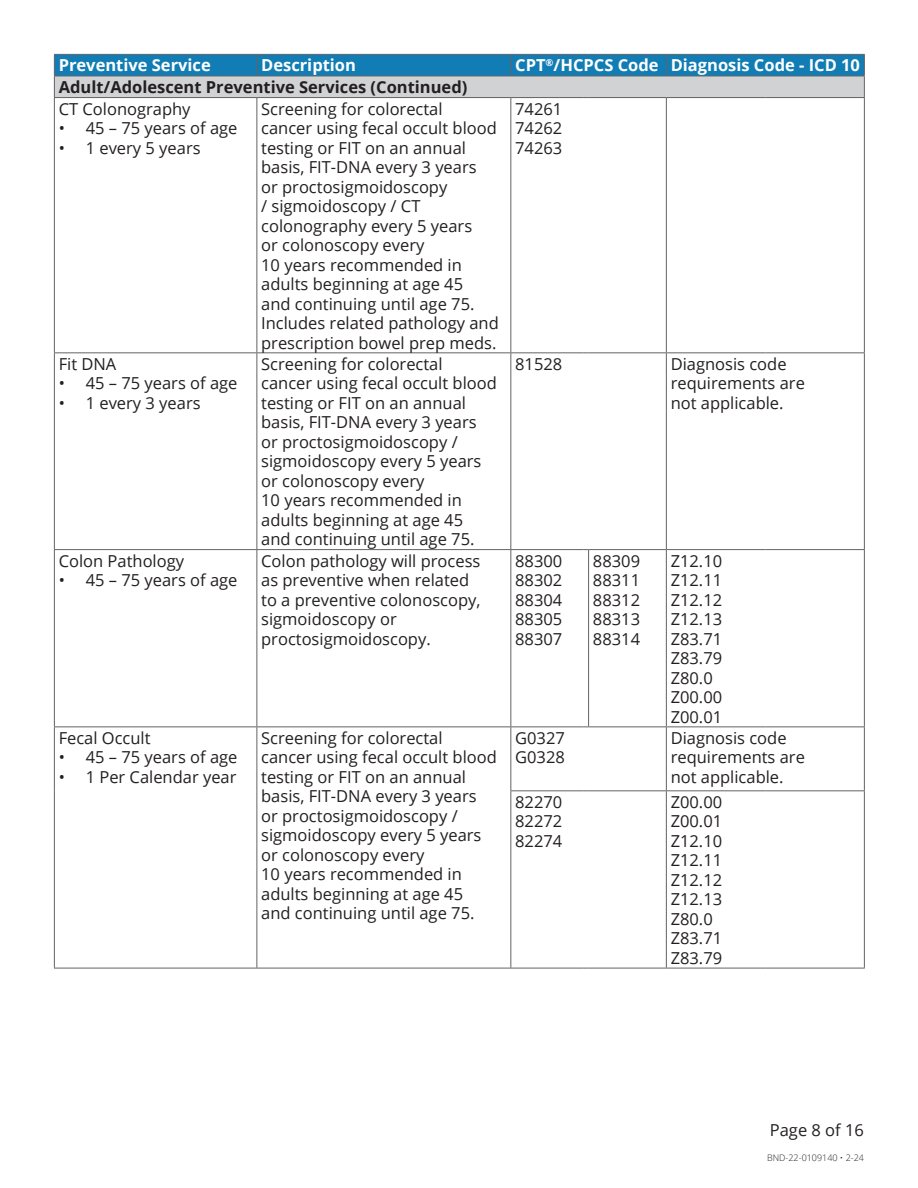
<style>
.page{position:relative;width:918px;height:1188px;background:#fff}
.page>*{position:absolute;margin:0;border:0;box-sizing:border-box;transform-origin:0 0}
.Body{font:16.5px/19.5px "Open Sans";color:#231f20}
.Table_Heading{font:700 16.5px "Open Sans";color:#fff}
.Table_Subhead{font:700 16.5px "Open Sans";color:#231f20}
.t1{font:300 9px "Open Sans";color:#231f20}
</style>
<div class="page">
<hr style="left:54px;top:968px;width:203px;height:1px;background:#636366">
<hr style="left:257px;top:968px;width:254px;height:1px;background:#636366">
<hr style="left:511px;top:968px;width:72px;height:1px;background:#636366">
<hr style="left:589px;top:968px;width:77px;height:1px;background:#636366">
<hr style="left:666px;top:968px;width:99px;height:1px;background:#636366">
<hr style="left:765px;top:968px;width:100px;height:1px;background:#636366">
<hr style="left:54px;top:98px;width:1px;height:254px;background:#636366">
<hr style="left:54px;top:353px;width:1px;height:196px;background:#636366">
<hr style="left:54px;top:550px;width:1px;height:176px;background:#636366">
<hr style="left:54px;top:727px;width:1px;height:64px;background:#636366">
<hr style="left:54px;top:791px;width:1px;height:177px;background:#636366">
<svg style="left:54px;top:54px;width:811px;height:44px;background:#70a3be"></svg>
<hr style="left:589px;top:97px;width:77px;height:1px;background:#636366">
<hr style="left:666px;top:97px;width:99px;height:1px;background:#636366">
<hr style="left:765px;top:97px;width:100px;height:1px;background:#636366">
<hr style="left:54px;top:549px;width:203px;height:1px;background:#636366">
<hr style="left:257px;top:549px;width:254px;height:1px;background:#636366">
<hr style="left:511px;top:549px;width:72px;height:1px;background:#636366">
<hr style="left:589px;top:549px;width:77px;height:1px;background:#636366">
<hr style="left:666px;top:549px;width:99px;height:1px;background:#636366">
<hr style="left:765px;top:549px;width:100px;height:1px;background:#636366">
<hr style="left:256px;top:98px;width:1px;height:254px;background:#636366">
<hr style="left:510px;top:98px;width:1px;height:254px;background:#636366">
<hr style="left:666px;top:98px;width:1px;height:254px;background:#636366">
<hr style="left:864px;top:98px;width:1px;height:254px;background:#636366">
<hr style="left:256px;top:353px;width:1px;height:196px;background:#636366">
<hr style="left:510px;top:353px;width:1px;height:196px;background:#636366">
<hr style="left:666px;top:353px;width:1px;height:196px;background:#636366">
<hr style="left:864px;top:353px;width:1px;height:196px;background:#636366">
<hr style="left:256px;top:550px;width:1px;height:176px;background:#636366">
<hr style="left:510px;top:550px;width:1px;height:176px;background:#636366">
<hr style="left:588px;top:550px;width:1px;height:176px;background:#636366">
<hr style="left:666px;top:550px;width:1px;height:176px;background:#636366">
<hr style="left:864px;top:550px;width:1px;height:176px;background:#636366">
<hr style="left:256px;top:727px;width:1px;height:64px;background:#636366">
<hr style="left:510px;top:727px;width:1px;height:63px;background:#636366">
<hr style="left:666px;top:727px;width:1px;height:63px;background:#636366">
<hr style="left:864px;top:727px;width:1px;height:63px;background:#636366">
<hr style="left:256px;top:791px;width:1px;height:177px;background:#636366">
<hr style="left:510px;top:791px;width:1px;height:177px;background:#636366">
<hr style="left:666px;top:791px;width:1px;height:177px;background:#636366">
<hr style="left:864px;top:791px;width:1px;height:177px;background:#636366">
<hr style="left:54px;top:352px;width:203px;height:1px;background:#636366">
<hr style="left:257px;top:352px;width:254px;height:1px;background:#636366">
<hr style="left:54px;top:726px;width:203px;height:1px;background:#636366">
<hr style="left:257px;top:726px;width:254px;height:1px;background:#636366">
<hr style="left:511px;top:352px;width:72px;height:1px;background:#636366">
<hr style="left:589px;top:352px;width:77px;height:1px;background:#636366">
<hr style="left:666px;top:352px;width:99px;height:1px;background:#636366">
<hr style="left:765px;top:352px;width:100px;height:1px;background:#636366">
<hr style="left:511px;top:726px;width:72px;height:1px;background:#636366">
<hr style="left:589px;top:726px;width:77px;height:1px;background:#636366">
<hr style="left:666px;top:726px;width:99px;height:1px;background:#636366">
<hr style="left:765px;top:726px;width:100px;height:1px;background:#636366">
<hr style="left:510px;top:790px;width:73px;height:1px;background:#636366">
<hr style="left:589px;top:790px;width:77px;height:1px;background:#636366">
<hr style="left:666px;top:790px;width:99px;height:1px;background:#636366">
<hr style="left:765px;top:790px;width:100px;height:1px;background:#636366">
<p class="Table_Heading" style="left:59px;top:54px;width:154px">Preventive Service</p>
<p class="Table_Heading" style="left:261px;top:54px;width:96px">Description</p>
<p class="Table_Heading" style="left:515px;top:54px;width:145px">CPT<sup>®</sup>/HCPCS Code</p>
<p class="Table_Heading" style="left:671px;top:54px;width:191px">Diagnosis Code - ICD 10</p>
<p class="Table_Subhead" style="left:59px;top:75px;width:410px">Adult/Adolescent Preventive Services (Continued)</p>
<p class="Body" style="left:59px;top:98px;width:133px">CT Colonography</p>
<p class="Body" style="left:59px;top:118px;width:180px">• 45 – 75 years of age</p>
<p class="Body" style="left:59px;top:137px;width:143px">• 1 every 5 years</p>
<p class="Body" style="left:261px;top:98px;width:239px">Screening for colorectal<br>cancer using fecal occult blood testing or FIT on an annual basis, FIT-DNA every 3 years<br>or proctosigmoidoscopy<br>/ sigmoidoscopy / CT colonography every 5 years<br>or colonoscopy every<br>10 years recommended in adults beginning at age 45<br>and continuing until age 75.<br>Includes related pathology and prescription bowel prep meds.</p>
<p class="Body" style="left:515px;top:98px;width:49px">74261</p>
<p class="Body" style="left:515px;top:118px;width:49px">74262</p>
<p class="Body" style="left:515px;top:137px;width:49px">74263</p>
<p class="Body" style="left:59px;top:354px;width:59px">Fit DNA</p>
<p class="Body" style="left:59px;top:373px;width:180px">• 45 – 75 years of age</p>
<p class="Body" style="left:59px;top:393px;width:143px">• 1 every 3 years</p>
<p class="Body" style="left:261px;top:354px;width:237px">Screening for colorectal cancer using fecal occult blood testing or FIT on an annual basis, FIT-DNA every 3 years or proctosigmoidoscopy / sigmoidoscopy every 5 years or colonoscopy every<br>10 years recommended in adults beginning at age 45<br>and continuing until age 75.</p>
<p class="Body" style="left:515px;top:354px;width:49px">81528</p>
<p class="Body" style="left:671px;top:354px;width:136px">Diagnosis code requirements are not applicable.</p>
<p class="Body" style="left:59px;top:550px;width:127px">Colon Pathology</p>
<p class="Body" style="left:59px;top:570px;width:180px">• 45 – 75 years of age</p>
<p class="Body" style="left:261px;top:550px;width:221px">Colon pathology will process as preventive when related to a preventive colonoscopy, sigmoidoscopy or proctosigmoidoscopy.</p>
<p class="Body" style="left:515px;top:550px;width:49px">88300</p>
<p class="Body" style="left:515px;top:570px;width:49px">88302</p>
<p class="Body" style="left:515px;top:589px;width:49px">88304</p>
<p class="Body" style="left:515px;top:609px;width:49px">88305</p>
<p class="Body" style="left:515px;top:628px;width:49px">88307</p>
<p class="Body" style="left:593px;top:550px;width:49px">88309</p>
<p class="Body" style="left:593px;top:570px;width:49px">88311</p>
<p class="Body" style="left:593px;top:589px;width:49px">88312</p>
<p class="Body" style="left:593px;top:609px;width:49px">88313</p>
<p class="Body" style="left:593px;top:628px;width:49px">88314</p>
<p class="Body" style="left:671px;top:550px;width:53px">Z12.10</p>
<p class="Body" style="left:671px;top:570px;width:53px">Z12.11</p>
<p class="Body" style="left:671px;top:589px;width:53px">Z12.12</p>
<p class="Body" style="left:671px;top:609px;width:53px">Z12.13</p>
<p class="Body" style="left:671px;top:628px;width:53px">Z83.71</p>
<p class="Body" style="left:671px;top:648px;width:53px">Z83.79</p>
<p class="Body" style="left:671px;top:667px;width:44px">Z80.0</p>
<p class="Body" style="left:671px;top:687px;width:53px">Z00.00</p>
<p class="Body" style="left:671px;top:706px;width:53px">Z00.01</p>
<p class="Body" style="left:59px;top:728px;width:93px">Fecal Occult</p>
<p class="Body" style="left:59px;top:747px;width:180px">• 45 – 75 years of age</p>
<p class="Body" style="left:59px;top:767px;width:179px">• 1 Per Calendar year</p>
<p class="Body" style="left:261px;top:728px;width:237px">Screening for colorectal cancer using fecal occult blood testing or FIT on an annual basis, FIT-DNA every 3 years or proctosigmoidoscopy / sigmoidoscopy every 5 years or colonoscopy every<br>10 years recommended in adults beginning at age 45<br>and continuing until age 75.</p>
<p class="Body" style="left:515px;top:728px;width:51px">G0327</p>
<p class="Body" style="left:515px;top:747px;width:51px">G0328</p>
<p class="Body" style="left:515px;top:792px;width:49px">82270</p>
<p class="Body" style="left:515px;top:811px;width:49px">82272</p>
<p class="Body" style="left:515px;top:831px;width:49px">82274</p>
<p class="Body" style="left:671px;top:728px;width:136px">Diagnosis code requirements are not applicable.</p>
<p class="Body" style="left:671px;top:792px;width:53px">Z00.00</p>
<p class="Body" style="left:671px;top:811px;width:53px">Z00.01</p>
<p class="Body" style="left:671px;top:831px;width:53px">Z12.10</p>
<p class="Body" style="left:671px;top:850px;width:53px">Z12.11</p>
<p class="Body" style="left:671px;top:870px;width:53px">Z12.12</p>
<p class="Body" style="left:671px;top:889px;width:53px">Z12.13</p>
<p class="Body" style="left:671px;top:909px;width:44px">Z80.0</p>
<p class="Body" style="left:671px;top:928px;width:53px">Z83.71</p>
<p class="Body" style="left:671px;top:948px;width:53px">Z83.79</p>
<p class="Body" style="left:770px;top:1120px;width:96px">Page 8 of 16</p>
<p class="t1" style="left:767px;top:1151px;width:98px">BND-22-0109140 • 2-24</p>
</div>
